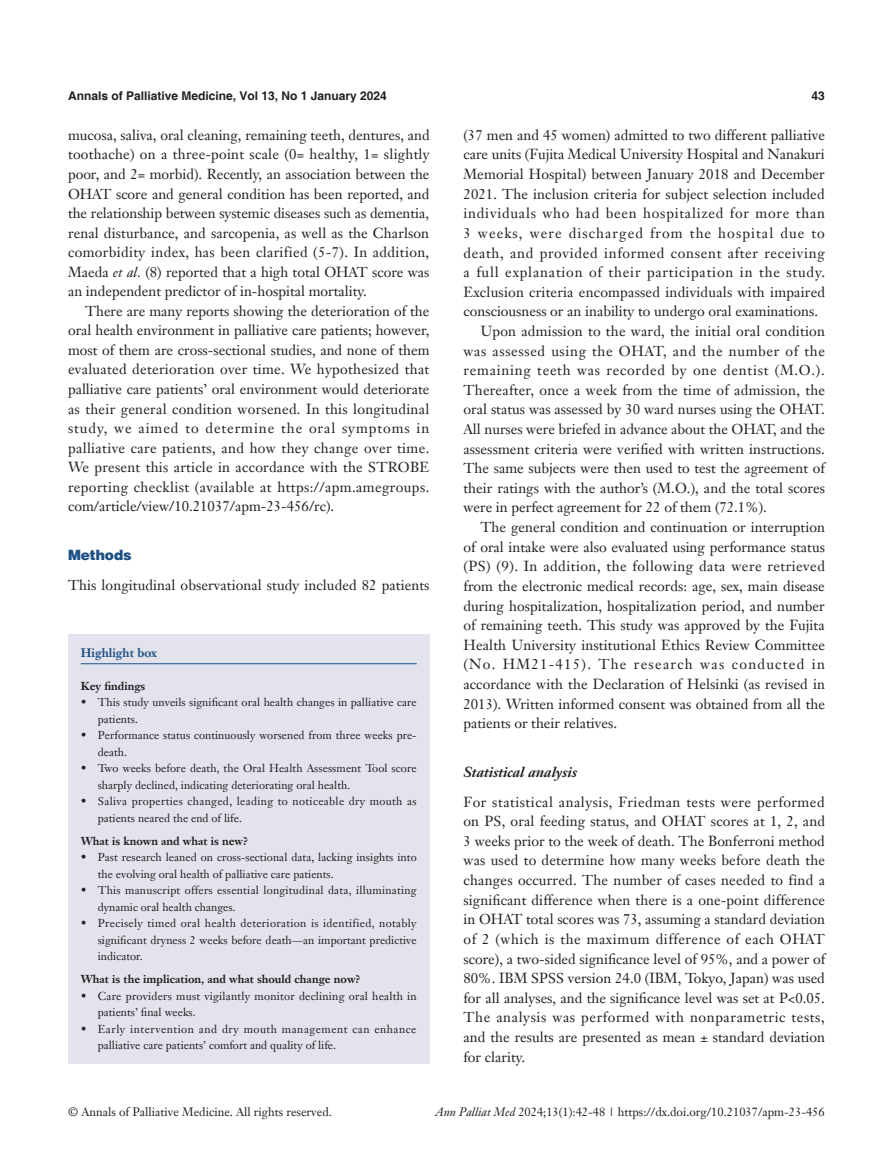
<style>
.page{position:relative;width:893px;height:1170px;background:#fff}
.page>*{position:absolute;margin:0;border:0;box-sizing:border-box;transform-origin:0 0}
.t1{font:14.25px/19.6px "Janson Text LT";color:#231f20;text-align:justify}
._2ji-6_5{font:italic 700 14.25px "Janson Text LT";color:#231f20}
._1ji-6_5{font:900 14.25px "Helvetica";color:#1c5085}
.t2{font:12px "Janson Text LT";color:#231f20}
.t3{font:700 12px "Helvetica";color:#231f20}
.Cite{font:700 12px "Janson Text LT";color:#1c5085}
.Cite-2{font:11.25px/16.5px "Janson Text LT";color:#231f20}
.Cite-3{font:11.25px/16.5px "Janson Text LT";letter-spacing:.02em;color:#231f20}
.Cite-4{font:11.25px/16.5px "Janson Text LT";letter-spacing:.045em;color:#231f20}
.Cite-5{font:11.25px/16.5px "Janson Text LT";letter-spacing:.03em;color:#231f20}
.Cite-6{font:700 11.25px "Janson Text LT";color:#231f20}
.s1{font-style:italic}
</style>
<div class="page">
<div style="left:68px;top:634px;width:361px;height:429px;background:#e2e3ec"></div>
<hr style="left:81px;top:663px;width:336px;height:1px;background:#1c5085">
<p class="t3" style="left:68px;top:88px;width:320px">Annals of Palliative Medicine, Vol 13, No 1 January 2024</p>
<p class="t3" style="left:812px;top:88px;width:15px">43</p>
<p class="t1" style="left:68px;top:125px;width:363px">mucosa, saliva, oral cleaning, remaining teeth, dentures, and toothache) on a three-point scale (0= healthy, 1= slightly poor, and 2= morbid). Recently, an association between the OHAT score and general condition has been reported, and the relationship between systemic diseases such as dementia, renal disturbance, and sarcopenia, as well as the Charlson comorbidity index, has been clarified (5-7). In addition, Maeda <span class="s1">et al.</span> (8) reported that a high total OHAT score was an independent predictor of in-hospital mortality.</p>
<p class="t1" style="left:68px;top:301px;width:363px;text-indent:17px">There are many reports showing the deterioration of the oral health environment in palliative care patients; however, most of them are cross-sectional studies, and none of them evaluated deterioration over time. We hypothesized that palliative care patients’ oral environment would deteriorate as their general condition worsened. In this longitudinal study, we aimed to determine the oral symptoms in palliative care patients, and how they change over time.<br>We present this article in accordance with the STROBE reporting checklist (available at https://apm.amegroups. com/article/view/10.21037/apm-23-456/rc).</p>
<p class="_1ji-6_5" style="left:68px;top:546px;width:65px">Methods</p>
<p class="t1" style="left:68px;top:574px;width:363px">This longitudinal observational study included 82 patients</p>
<p class="Cite" style="left:81px;top:645px;width:78px">Highlight box</p>
<p class="Cite-6" style="left:81px;top:678px;width:66px">Key findings</p>
<p class="Cite-2" style="left:98px;top:694px;width:320px;text-indent:-17px">• This study unveils significant oral health changes in palliative care patients.</p>
<p class="Cite-2" style="left:98px;top:727px;width:320px;text-indent:-17px">• Performance status continuously worsened from three weeks pre&shy;death.</p>
<p class="Cite-2" style="left:98px;top:760px;width:320px;text-indent:-17px">• Two weeks before death, the Oral Health Assessment Tool score sharply declined, indicating deteriorating oral health.</p>
<p class="Cite-5" style="left:98px;top:793px;width:320px;text-indent:-17px">• Saliva properties changed, leading to noticeable dry mouth as patients neared the end of life.</p>
<p class="Cite-6" style="left:81px;top:833px;width:169px">What is known and what is new?</p>
<p class="Cite-2" style="left:98px;top:849px;width:320px;text-indent:-17px">• Past research leaned on cross-sectional data, lacking insights into the evolving oral health of palliative care patients.</p>
<p class="Cite-3" style="left:98px;top:882px;width:320px;text-indent:-17px">• This manuscript offers essential longitudinal data, illuminating dynamic oral health changes.</p>
<p class="Cite-2" style="left:98px;top:915px;width:320px;text-align:justify;text-indent:-17px">• Precisely timed oral health deterioration is identified, notably significant dryness 2 weeks before death—an important predictive indicator.</p>
<p class="Cite-6" style="left:81px;top:971px;width:281px">What is the implication, and what should change now?</p>
<p class="Cite-3" style="left:98px;top:987px;width:320px;text-indent:-17px">• Care providers must vigilantly monitor declining oral health in patients’ final weeks.</p>
<p class="Cite-4" style="left:98px;top:1020px;width:320px;text-indent:-17px">• Early intervention and dry mouth management can enhance palliative care patients’ comfort and quality of life.</p>
<p class="t1" style="left:463px;top:125px;width:363px">(37 men and 45 women) admitted to two different palliative care units (Fujita Medical University Hospital and Nanakuri Memorial Hospital) between January 2018 and December 2021. The inclusion criteria for subject selection included individuals who had been hospitalized for more than 3 weeks, were discharged from the hospital due to death, and provided informed consent after receiving a full explanation of their participation in the study.<br>Exclusion criteria encompassed individuals with impaired consciousness or an inability to undergo oral examinations.</p>
<p class="t1" style="left:463px;top:321px;width:363px;text-indent:17px">Upon admission to the ward, the initial oral condition was assessed using the OHAT, and the number of the remaining teeth was recorded by one dentist (M.O.).<br>Thereafter, once a week from the time of admission, the oral status was assessed by 30 ward nurses using the OHAT.<br>All nurses were briefed in advance about the OHAT, and the assessment criteria were verified with written instructions.<br>The same subjects were then used to test the agreement of their ratings with the author’s (M.O.), and the total scores were in perfect agreement for 22 of them (72.1%).</p>
<p class="t1" style="left:463px;top:517px;width:363px;text-indent:17px">The general condition and continuation or interruption of oral intake were also evaluated using performance status (PS) (9). In addition, the following data were retrieved from the electronic medical records: age, sex, main disease during hospitalization, hospitalization period, and number of remaining teeth. This study was approved by the Fujita Health University institutional Ethics Review Committee (No. HM21-415). The research was conducted in accordance with the Declaration of Helsinki (as revised in 2013). Written informed consent was obtained from all the patients or their relatives.</p>
<p class="_2ji-6_5" style="left:463px;top:763px;width:115px">Statistical analysis</p>
<p class="t1" style="left:463px;top:791px;width:363px">For statistical analysis, Friedman tests were performed on PS, oral feeding status, and OHAT scores at 1, 2, and 3 weeks prior to the week of death. The Bonferroni method was used to determine how many weeks before death the changes occurred. The number of cases needed to find a significant difference when there is a one-point difference in OHAT total scores was 73, assuming a standard deviation of 2 (which is the maximum difference of each OHAT score), a two-sided significance level of 95%, and a power of 80%. IBM SPSS version 24.0 (IBM, Tokyo, Japan) was used for all analyses, and the significance level was set at P&lt;0.05.<br>The analysis was performed with nonparametric tests, and the results are presented as mean ± standard deviation for clarity.</p>
<p class="t2" style="left:68px;top:1104px;width:265px">© Annals of Palliative Medicine. All rights reserved.</p>
<p class="t2" style="left:435px;top:1104px;width:391px"><span class="s1">Ann Palliat Med</span> 2024;13(1):42-48 | https://dx.doi.org/10.21037/apm-23-456</p>
</div>
